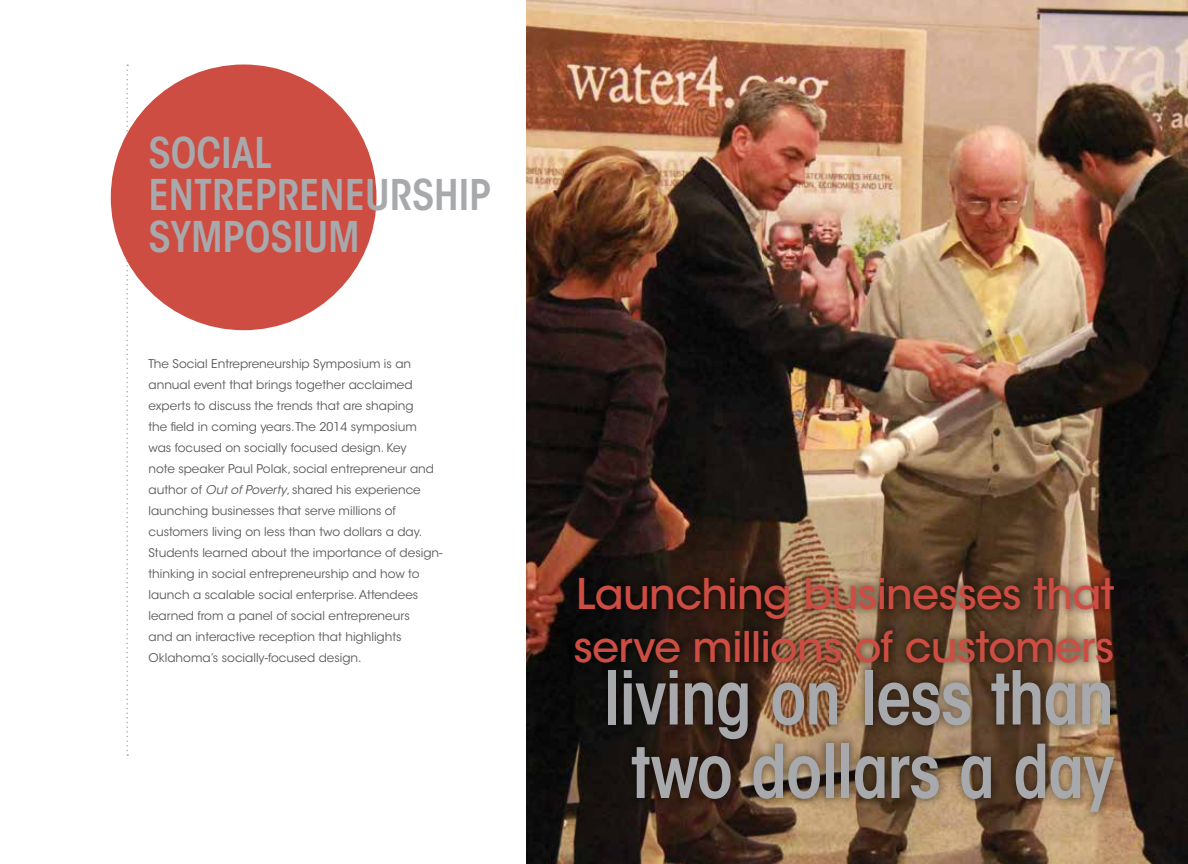
<style>
.page{position:relative;width:1188px;height:864px;background:#fff}
.page>*{position:absolute;margin:0;border:0;box-sizing:border-box;transform-origin:0 0}
.t1{font:600 condensed 73.5px/73.5px "ITC Avant Garde Std";letter-spacing:-.025em;color:#a7a9ac;text-align:center}
.t2{font:500 42px/52.5px "ITC Avant Garde Std";letter-spacing:-.015em;color:#cd4d42}
.t3{font:600 condensed 42px/42px "ITC Avant Garde Std";color:#a7a9ac}
.t4{font:12px/21px "ITC Avant Garde Std";color:#58595b}
.s1{font-style:italic}
</style>
<div class="page">
<svg style="left:126px;top:64px;width:2px;height:692px"></svg>
<div style="left:111px;top:64px;width:265px;height:266px;background:#cd4d42;border-radius:50%"></div>
<img style="left:526px;top:0;width:662px;height:864px">
<div style="left:566px;top:568px;width:558px;height:254px;background:#000;opacity:.35"></div>
<h2 class="t3" style="left:148px;top:132px;width:344px">SOCIAL<br>ENTREPRENEURSHIP<br>SYMPOSIUM</h2>
<p class="t4" style="left:148px;top:353px;width:295px">The Social Entrepreneurship Symposium is an annual event that brings together acclaimed experts to discuss the trends that are shaping<br>the field in coming years. The 2014 symposium was focused on socially focused design. Key<br>note speaker Paul Polak, social entrepreneur and author of <span class="s1">Out of Poverty</span>, shared his experience launching businesses that serve millions of customers living on less than two dollars a day.<br>Students learned about the importance of design&shy;thinking in social entrepreneurship and how to launch a scalable social enterprise. Attendees learned from a panel of social entrepreneurs<br>and an interactive reception that highlights Oklahoma’s socially-focused design.</p>
<h2 class="t2" style="left:574px;top:568px;width:542px">Launching businesses that serve millions of customers</h2>
<h1 class="t1" style="left:603px;top:661px;width:513px">living on less than two dollars a day</h1>
</div>
